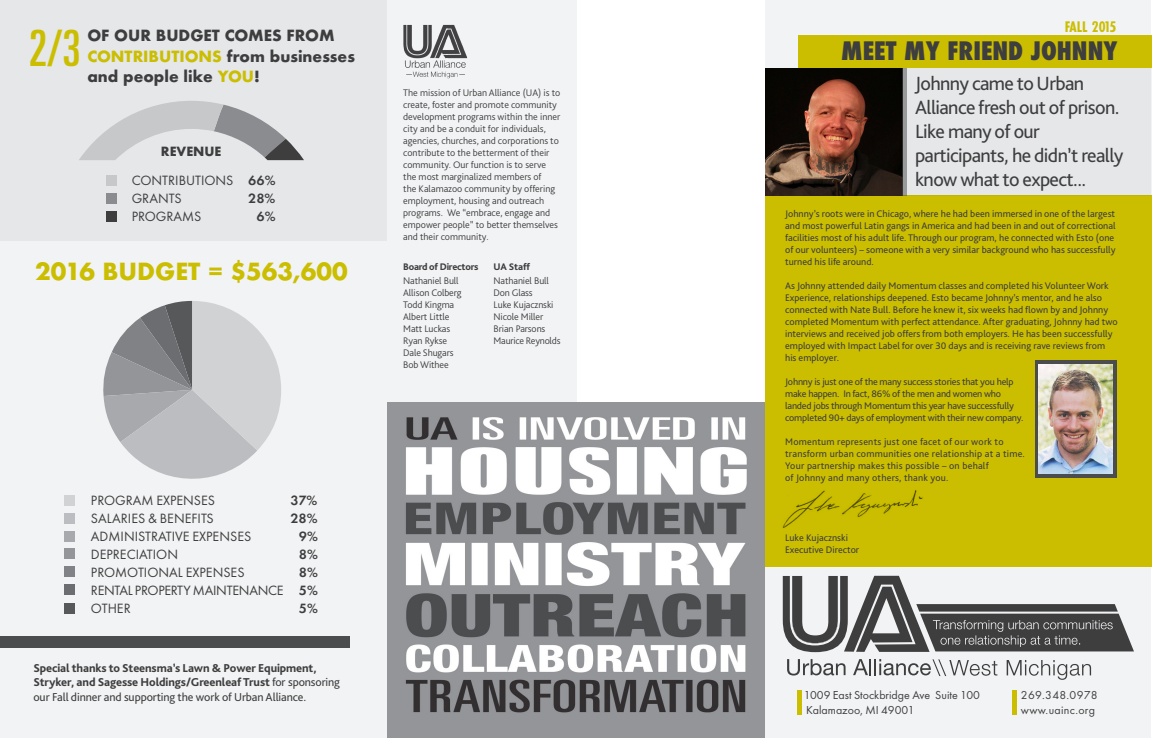
<style>
.page{position:relative;width:1152px;height:738px;background:#fff}
.page>*{position:absolute;margin:0;border:0;box-sizing:border-box;transform-origin:0 0}
.t1{font:ultra-condensed 50px "Univers LT Std";color:#cbbe01}
.t2{font:28px "Futura Ext Bld Cnd";color:#3e3e3f}
.t3{font:26px "Futura Bld";color:#cbbe01}
.t4{font:20px/24px "Bliss Pro";letter-spacing:-.03em;color:#3e3e3f}
.t5{font:17px/20.4px "Futura Bld";color:#3e3e3f}
.t6{font:16px "Futura Bld Cnd";letter-spacing:-.025em;color:#cbbe01}
.t7{font:14px "Futura";color:#3e3e3f}
.t8{font:14px "Futura";letter-spacing:-.02em;color:#3e3e3f}
.t9{font:14px "Futura Dem Bld";color:#3e3e3f}
.t10{font:14px "Futura Bld";color:#3e3e3f}
.t11{font:800 12px/14.4px "Bliss Pro";letter-spacing:-.01em;color:#3e3e3f}
.t12{font:12px "Futura";color:#3e3e3f}
.t13{font:12px "Futura";letter-spacing:.025em;color:#3e3e3f}
.t14{font:10px/12px "Bliss Pro";color:#3e3e3f}
.t15{font:300 10px/12px "Bliss Pro";color:#3e3e3f}
.t16{font:10px/12px "Bliss Pro";letter-spacing:-.02em;color:#3e3e3f}
.t17{font:10px/12px "Bliss Pro";letter-spacing:.02em;color:#3e3e3f}
.t18{font:800 10px "Bliss Pro";letter-spacing:-.02em;color:#3e3e3f}
.t19{font:300 10px "Bliss Pro";letter-spacing:-.02em;color:#3e3e3f}
.s1{color:#cbbe01}
.s2{font-weight:400}
</style>
<div class="page">
<div style="left:0;top:0;width:1151px;height:738px;background:#f2f3f4"></div>
<div style="left:0;top:0;width:387px;height:240px;background:#e5e7e9"></div>
<div style="left:798px;top:36px;width:354px;height:32px;background:#cbbe01"></div>
<div style="left:765px;top:196px;width:387px;height:371px;background:#cbbe01"></div>
<div style="left:0;top:636px;width:350px;height:12px;background:#4b4c4d"></div>
<div style="left:577px;top:0;width:187px;height:403px;background:#fff"></div>
<div style="left:902px;top:68px;width:250px;height:128px;background:#e5e7e9"></div>
<img style="left:766px;top:68px;width:136px;height:128px">
<div style="left:902px;top:68px;width:5px;height:128px;background:#98999b"></div>
<div style="left:1036px;top:361px;width:81px;height:117px;background:#4b4c4d"></div>
<div style="left:388px;top:402px;width:377px;height:336px;background:#949599"></div>
<img style="left:1039px;top:364px;width:74px;height:110px">
<img style="left:403px;top:24px;width:65px;height:55px">
<svg style="left:783px;top:576px;width:351px;height:76px"></svg>
<svg style="left:787px;top:659px;width:59px;height:17px"></svg>
<svg style="left:1007px;top:660px;width:84px;height:20px"></svg>
<svg style="left:853px;top:659px;width:144px;height:17px"></svg>
<div style="left:1012px;top:690px;width:5px;height:25px;background:#cbbe01"></div>
<div style="left:797px;top:690px;width:5px;height:25px;background:#cbbe01"></div>
<svg style="left:79px;top:101px;width:225px;height:59px"></svg>
<div style="left:107px;top:175px;width:10px;height:11px;background:#c7c8ca"></div>
<div style="left:107px;top:193px;width:10px;height:11px;background:#8a8c8f"></div>
<div style="left:107px;top:211px;width:10px;height:11px;background:#3e3e3f"></div>
<svg style="left:103px;top:301px;width:178px;height:178px"></svg>
<div style="left:64px;top:495px;width:11px;height:11px;background:#d1d2d4"></div>
<div style="left:64px;top:513px;width:11px;height:11px;background:#bcbdc0"></div>
<div style="left:64px;top:531px;width:11px;height:11px;background:#a8a9ad"></div>
<div style="left:64px;top:549px;width:11px;height:10px;background:#939598"></div>
<div style="left:64px;top:567px;width:11px;height:10px;background:#808285"></div>
<div style="left:64px;top:585px;width:11px;height:10px;background:#6c6d70"></div>
<div style="left:64px;top:603px;width:11px;height:10px;background:#57585a"></div>
<img style="left:405px;top:417px;width:342px;height:296px">
<img style="left:782px;top:490px;width:141px;height:38px">
<p class="t1" style="left:29px;top:20px;width:53px">2/3</p>
<p class="t5" style="left:87px;top:27px;width:269px">OF OUR BUDGET COMES FROM<br><span class="s1">CONTRIBUTIONS</span> from businesses and people like <span class="s1">YOU</span>!</p>
<p class="t10" style="left:161px;top:142px;width:62px">REVENUE</p>
<p class="t7" style="left:132px;top:171px;width:103px">CONTRIBUTIONS</p>
<p class="t7" style="left:132px;top:189px;width:51px">GRANTS</p>
<p class="t7" style="left:132px;top:207px;width:71px">PROGRAMS</p>
<p class="t9" style="left:248px;top:171px;width:29px">66%</p>
<p class="t9" style="left:248px;top:189px;width:29px">28%</p>
<p class="t9" style="left:257px;top:207px;width:21px">6%</p>
<p class="t3" style="left:35px;top:254px;width:314px">2016 BUDGET = $563,600</p>
<p class="t15" style="left:403px;top:86px;width:159px">The mission of Urban Alliance (UA) is to create, foster and promote community development programs within the inner city and be a conduit for individuals, agencies, churches, and corporations to contribute to the betterment of their community. Our function is to serve the most marginalized members of<br>the Kalamazoo community by offering employment, housing and outreach programs. We “embrace, engage and empower people” to better themselves and their community.</p>
<p class="t18" style="left:403px;top:261px;width:77px">Board of Directors</p>
<p class="t15" style="left:403px;top:274px;width:57px">Nathaniel Bull</p>
<p class="t15" style="left:403px;top:286px;width:60px">Allison Colberg</p>
<p class="t15" style="left:403px;top:298px;width:53px">Todd Kingma</p>
<p class="t15" style="left:403px;top:310px;width:48px">Albert Little</p>
<p class="t15" style="left:403px;top:322px;width:49px">Matt Luckas</p>
<p class="t15" style="left:403px;top:334px;width:45px">Ryan Rykse</p>
<p class="t15" style="left:403px;top:346px;width:52px">Dale Shugars</p>
<p class="t15" style="left:403px;top:358px;width:47px">Bob Withee</p>
<p class="t18" style="left:494px;top:261px;width:38px">UA Staff</p>
<p class="t15" style="left:494px;top:274px;width:57px">Nathaniel Bull</p>
<p class="t15" style="left:494px;top:286px;width:41px">Don Glass</p>
<p class="t15" style="left:494px;top:298px;width:61px">Luke Kujacznski</p>
<p class="t15" style="left:494px;top:310px;width:51px">Nicole Miller</p>
<p class="t15" style="left:494px;top:322px;width:53px">Brian Parsons</p>
<p class="t19" style="left:494px;top:335px;width:68px">Maurice Reynolds</p>
<p class="t7" style="left:91px;top:491px;width:126px">PROGRAM EXPENSES</p>
<p class="t7" style="left:91px;top:509px;width:124px">SALARIES &amp; BENEFITS</p>
<p class="t7" style="left:91px;top:527px;width:162px">ADMINISTRATIVE EXPENSES</p>
<p class="t7" style="left:91px;top:545px;width:89px">DEPRECIATION</p>
<p class="t7" style="left:91px;top:563px;width:155px">PROMOTIONAL EXPENSES</p>
<p class="t8" style="left:91px;top:581px;width:194px">RENTAL PROPERTY MAINTENANCE</p>
<p class="t7" style="left:91px;top:599px;width:41px">OTHER</p>
<p class="t9" style="left:290px;top:491px;width:29px">37%</p>
<p class="t9" style="left:290px;top:509px;width:29px">28%</p>
<p class="t9" style="left:299px;top:527px;width:21px">9%</p>
<p class="t9" style="left:299px;top:545px;width:21px">8%</p>
<p class="t9" style="left:299px;top:563px;width:21px">8%</p>
<p class="t9" style="left:299px;top:581px;width:21px">5%</p>
<p class="t9" style="left:299px;top:599px;width:21px">5%</p>
<p class="t11" style="left:33px;top:660px;width:308px">Special thanks to Steensma’s Lawn &amp; Power Equipment,<br>Stryker, and Sagesse Holdings/Greenleaf Trust <span class="s2">for sponsoring our Fall dinner and supporting the work of Urban Alliance.</span></p>
<p class="t6" style="left:1065px;top:16px;width:53px">FALL 2015</p>
<p class="t2" style="left:841px;top:32px;width:278px">MEET MY FRIEND JOHNNY</p>
<p class="t4" style="left:915px;top:71px;width:210px">Johnny came to Urban<br>Alliance fresh out of prison.<br>Like many of our participants, he didn’t really know what to expect...</p>
<p class="t14" style="left:785px;top:207px;width:332px">Johnny’s roots were in Chicago, where he had been immersed in one of the largest and most powerful Latin gangs in America and had been in and out of correctional facilities most of his adult life. Through our program, he connected with Esto (one of our volunteers) – someone with a very similar background who has successfully turned his life around.</p>
<p class="t14" style="left:785px;top:279px;width:334px">As Johnny attended daily Momentum classes and completed his Volunteer Work Experience, relationships deepened. Esto became Johnny’s mentor, and he also connected with Nate Bull. Before he knew it, six weeks had flown by and Johnny completed Momentum with perfect attendance. After graduating, Johnny had two interviews and received job offers from both employers. He has been successfully employed with Impact Label for over 30 days and is receiving rave reviews from his employer.</p>
<p class="t16" style="left:785px;top:375px;width:240px">Johnny is just one of the many success stories that you help make happen. In fact, 86% of the men and women who landed jobs through Momentum this year have successfully completed 90+ days of employment with their new company.</p>
<p class="t17" style="left:785px;top:435px;width:241px">Momentum represents just one facet of our work to transform urban communities one relationship at a time.<br>Your partnership makes this possible – on behalf<br>of Johnny and many others, thank you.</p>
<p class="t14" style="left:785px;top:531px;width:64px">Luke Kujacznski</p>
<p class="t14" style="left:785px;top:543px;width:76px">Executive Director</p>
<p class="t12" style="left:804px;top:687px;width:178px">1009 East Stockbridge Ave Suite 100</p>
<p class="t12" style="left:806px;top:702px;width:110px">Kalamazoo, MI 49001</p>
<p class="t13" style="left:1021px;top:687px;width:78px">269.348.0978</p>
<p class="t13" style="left:1021px;top:702px;width:76px">www.uainc.org</p>
</div>
